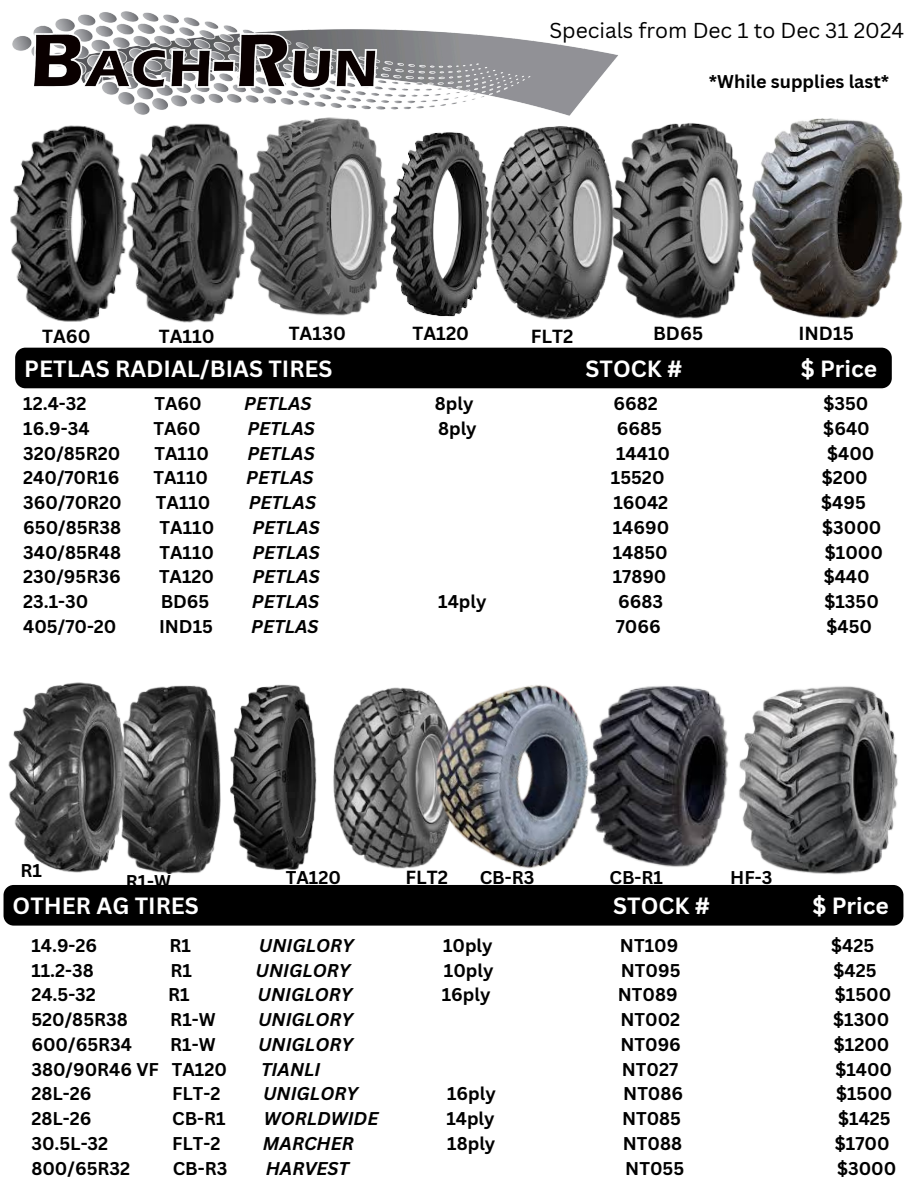
<style>
.page{position:relative;width:918px;height:1188px;background:#fff}
.page>*{position:absolute;margin:0;border:0;box-sizing:border-box;transform-origin:0 0}
.t1{font:700 22.8px "Canva Sans";color:#fff}
.t2{font:21px "Canva Sans";color:#000}
.t3{font:700 18.45px "Canva Sans";color:#000}
.t4{font:700 18px "Canva Sans";color:#000}
.t5{font:italic 700 18px "Canva Sans";color:#000}
</style>
<div class="page">
<img style="left:12px;top:11px;width:606px;height:103px">
<img style="left:10px;top:126px;width:56px;height:196px">
<img style="left:66px;top:103px;width:241px;height:220px">
<img style="left:241px;top:112px;width:87px;height:211px">
<img style="left:635px;top:123px;width:92px;height:196px">
<img style="left:552px;top:114px;width:83px;height:206px">
<img style="left:328px;top:112px;width:224px;height:208px">
<img style="left:166px;top:686px;width:35px;height:188px">
<img style="left:8px;top:682px;width:158px;height:191px">
<img style="left:727px;top:119px;width:176px;height:199px">
<img style="left:201px;top:684px;width:98px;height:188px">
<img style="left:299px;top:687px;width:78px;height:178px">
<img style="left:668px;top:686px;width:36px;height:181px">
<img style="left:377px;top:685px;width:291px;height:184px">
<img style="left:704px;top:686px;width:200px;height:209px">
<div style="left:15px;top:348px;width:877px;height:40px;background:#000;border-radius:10px"></div>
<div style="left:4px;top:885px;width:899px;height:41px;background:#000;border-radius:10px"></div>
<h3 class="t2" style="left:549px;top:15px;width:356px">Specials from Dec 1 to Dec 31 2024</h3>
<p class="t4" style="left:709px;top:69px;width:182px">*While supplies last*</p>
<h3 class="t3" style="left:42px;top:323px;width:50px">TA60</h3>
<h3 class="t3" style="left:159px;top:323px;width:58px">TA110</h3>
<h3 class="t3" style="left:289px;top:320px;width:59px">TA130</h3>
<h3 class="t3" style="left:413px;top:320px;width:58px">TA120</h3>
<h3 class="t3" style="left:531px;top:323px;width:44px">FLT2</h3>
<h1 class="t3" style="left:653px;top:320px;width:51px">BD65</h1>
<p class="t3" style="left:799px;top:320px;width:57px">IND15</p>
<h3 class="t1" style="left:24px;top:353px;width:310px">PETLAS RADIAL/BIAS TIRES</h3>
<h3 class="t1" style="left:586px;top:353px;width:98px">STOCK #</h3>
<h3 class="t1" style="left:801px;top:353px;width:78px">$ Price</h3>
<p class="t4" style="left:23px;top:391px;width:65px">12.4-32</p>
<p class="t4" style="left:154px;top:391px;width:49px">TA60</p>
<p class="t5" style="left:244px;top:391px;width:69px">PETLAS</p>
<p class="t4" style="left:435px;top:391px;width:40px">8ply</p>
<p class="t4" style="left:614px;top:391px;width:46px">6682</p>
<p class="t4" style="left:824px;top:391px;width:47px">$350</p>
<h2 class="t4" style="left:23px;top:416px;width:68px">16.9-34</h2>
<h2 class="t4" style="left:153px;top:416px;width:49px">TA60</h2>
<h2 class="t5" style="left:248px;top:416px;width:69px">PETLAS</h2>
<h2 class="t4" style="left:438px;top:416px;width:40px">8ply</h2>
<h2 class="t4" style="left:617px;top:416px;width:47px">6685</h2>
<h2 class="t4" style="left:823px;top:416px;width:48px">$640</h2>
<p class="t4" style="left:23px;top:440px;width:99px">320/85R20</p>
<p class="t4" style="left:154px;top:440px;width:56px">TA110</p>
<p class="t5" style="left:247px;top:440px;width:69px">PETLAS</p>
<p class="t4" style="left:616px;top:440px;width:55px">14410</p>
<p class="t4" style="left:827px;top:440px;width:49px">$400</p>
<p class="t4" style="left:23px;top:465px;width:98px">240/70R16</p>
<p class="t4" style="left:153px;top:465px;width:56px">TA110</p>
<p class="t5" style="left:246px;top:465px;width:69px">PETLAS</p>
<p class="t4" style="left:611px;top:465px;width:55px">15520</p>
<p class="t4" style="left:822px;top:465px;width:48px">$200</p>
<p class="t4" style="left:23px;top:490px;width:100px">360/70R20</p>
<p class="t4" style="left:156px;top:490px;width:56px">TA110</p>
<p class="t5" style="left:249px;top:490px;width:69px">PETLAS</p>
<p class="t4" style="left:613px;top:490px;width:56px">16042</p>
<p class="t4" style="left:821px;top:490px;width:46px">$495</p>
<p class="t4" style="left:23px;top:515px;width:100px">650/85R38</p>
<p class="t4" style="left:160px;top:515px;width:56px">TA110</p>
<p class="t5" style="left:253px;top:515px;width:69px">PETLAS</p>
<p class="t4" style="left:613px;top:515px;width:58px">14690</p>
<p class="t4" style="left:822px;top:515px;width:61px">$3000</p>
<p class="t4" style="left:23px;top:539px;width:99px">340/85R48</p>
<p class="t4" style="left:159px;top:539px;width:56px">TA110</p>
<p class="t5" style="left:252px;top:539px;width:69px">PETLAS</p>
<p class="t4" style="left:613px;top:539px;width:57px">14850</p>
<p class="t4" style="left:825px;top:539px;width:60px">$1000</p>
<p class="t4" style="left:23px;top:564px;width:99px">230/95R36</p>
<p class="t4" style="left:159px;top:564px;width:57px">TA120</p>
<p class="t5" style="left:252px;top:564px;width:69px">PETLAS</p>
<p class="t4" style="left:613px;top:564px;width:55px">17890</p>
<p class="t4" style="left:824px;top:564px;width:47px">$440</p>
<p class="t4" style="left:23px;top:589px;width:67px">23.1-30</p>
<p class="t4" style="left:161px;top:589px;width:50px">BD65</p>
<p class="t5" style="left:252px;top:589px;width:69px">PETLAS</p>
<p class="t4" style="left:438px;top:589px;width:50px">14ply</p>
<p class="t4" style="left:618px;top:589px;width:46px">6683</p>
<p class="t4" style="left:824px;top:589px;width:56px">$1350</p>
<p class="t4" style="left:23px;top:614px;width:95px">405/70-20</p>
<p class="t4" style="left:159px;top:614px;width:55px">IND15</p>
<p class="t5" style="left:251px;top:614px;width:69px">PETLAS</p>
<p class="t4" style="left:616px;top:614px;width:46px">7066</p>
<p class="t4" style="left:826px;top:614px;width:47px">$450</p>
<p class="t4" style="left:21px;top:858px;width:23px">R1</p>
<p class="t4" style="left:126px;top:869px;width:47px">R1-W</p>
<p class="t4" style="left:286px;top:865px;width:57px">TA120</p>
<p class="t3" style="left:405px;top:864px;width:44px">FLT2</p>
<p class="t4" style="left:480px;top:865px;width:56px">CB-R3</p>
<p class="t4" style="left:609px;top:865px;width:55px">CB-R1</p>
<p class="t4" style="left:730px;top:865px;width:44px">HF-3</p>
<p class="t1" style="left:13px;top:890px;width:188px">OTHER AG TIRES</p>
<p class="t1" style="left:613px;top:890px;width:98px">STOCK #</p>
<p class="t1" style="left:812px;top:890px;width:78px">$ Price</p>
<p class="t4" style="left:31px;top:933px;width:67px">14.9-26</p>
<p class="t4" style="left:169px;top:933px;width:23px">R1</p>
<p class="t5" style="left:259px;top:933px;width:96px">UNIGLORY</p>
<p class="t4" style="left:443px;top:933px;width:51px">10ply</p>
<p class="t4" style="left:620px;top:933px;width:60px">NT109</p>
<p class="t4" style="left:831px;top:933px;width:45px">$425</p>
<p class="t4" style="left:31px;top:957px;width:64px">11.2-38</p>
<p class="t4" style="left:170px;top:957px;width:23px">R1</p>
<p class="t5" style="left:256px;top:957px;width:96px">UNIGLORY</p>
<p class="t4" style="left:444px;top:957px;width:51px">10ply</p>
<p class="t4" style="left:621px;top:957px;width:61px">NT095</p>
<p class="t4" style="left:833px;top:957px;width:45px">$425</p>
<h3 class="t4" style="left:31px;top:982px;width:66px">24.5-32</h3>
<h3 class="t4" style="left:168px;top:982px;width:23px">R1</h3>
<h3 class="t5" style="left:258px;top:982px;width:96px">UNIGLORY</h3>
<h3 class="t4" style="left:442px;top:982px;width:50px">16ply</h3>
<h3 class="t4" style="left:618px;top:982px;width:61px">NT089</h3>
<h3 class="t4" style="left:835px;top:982px;width:58px">$1500</h3>
<h3 class="t4" style="left:31px;top:1007px;width:98px">520/85R38</h3>
<h3 class="t4" style="left:170px;top:1007px;width:47px">R1-W</h3>
<h3 class="t5" style="left:258px;top:1007px;width:96px">UNIGLORY</h3>
<h3 class="t4" style="left:620px;top:1007px;width:61px">NT002</h3>
<h3 class="t4" style="left:833px;top:1007px;width:58px">$1300</h3>
<h3 class="t4" style="left:31px;top:1032px;width:102px">600/65R34</h3>
<h3 class="t4" style="left:170px;top:1032px;width:47px">R1-W</h3>
<h3 class="t5" style="left:258px;top:1032px;width:96px">UNIGLORY</h3>
<h3 class="t4" style="left:620px;top:1032px;width:62px">NT096</h3>
<h3 class="t4" style="left:834px;top:1032px;width:57px">$1200</h3>
<p class="t4" style="left:31px;top:1056px;width:197px">380/90R46 VF TA120</p>
<p class="t5" style="left:261px;top:1056px;width:61px">TIANLI</p>
<p class="t4" style="left:622px;top:1056px;width:58px">NT027</p>
<p class="t4" style="left:835px;top:1056px;width:58px">$1400</p>
<p class="t4" style="left:31px;top:1081px;width:62px">28L-26</p>
<p class="t4" style="left:172px;top:1081px;width:50px">FLT-2</p>
<p class="t5" style="left:263px;top:1081px;width:96px">UNIGLORY</p>
<p class="t4" style="left:447px;top:1081px;width:50px">16ply</p>
<p class="t4" style="left:623px;top:1081px;width:61px">NT086</p>
<p class="t4" style="left:836px;top:1081px;width:58px">$1500</p>
<h3 class="t4" style="left:31px;top:1106px;width:62px">28L-26</h3>
<h3 class="t4" style="left:172px;top:1106px;width:55px">CB-R1</h3>
<h3 class="t5" style="left:264px;top:1106px;width:116px">WORLDWIDE</h3>
<h3 class="t4" style="left:446px;top:1106px;width:50px">14ply</h3>
<h3 class="t4" style="left:622px;top:1106px;width:61px">NT085</h3>
<h3 class="t4" style="left:838px;top:1106px;width:54px">$1425</h3>
<p class="t4" style="left:31px;top:1131px;width:78px">30.5L-32</p>
<p class="t4" style="left:172px;top:1131px;width:50px">FLT-2</p>
<p class="t5" style="left:263px;top:1131px;width:92px">MARCHER</p>
<p class="t4" style="left:447px;top:1131px;width:50px">18ply</p>
<p class="t4" style="left:623px;top:1131px;width:61px">NT088</p>
<p class="t4" style="left:835px;top:1131px;width:56px">$1700</p>
<p class="t4" style="left:31px;top:1155px;width:100px">800/65R32</p>
<p class="t4" style="left:173px;top:1155px;width:56px">CB-R3</p>
<p class="t5" style="left:266px;top:1155px;width:85px">HARVEST</p>
<p class="t4" style="left:625px;top:1155px;width:60px">NT055</p>
<p class="t4" style="left:837px;top:1155px;width:61px">$3000</p>
</div>
